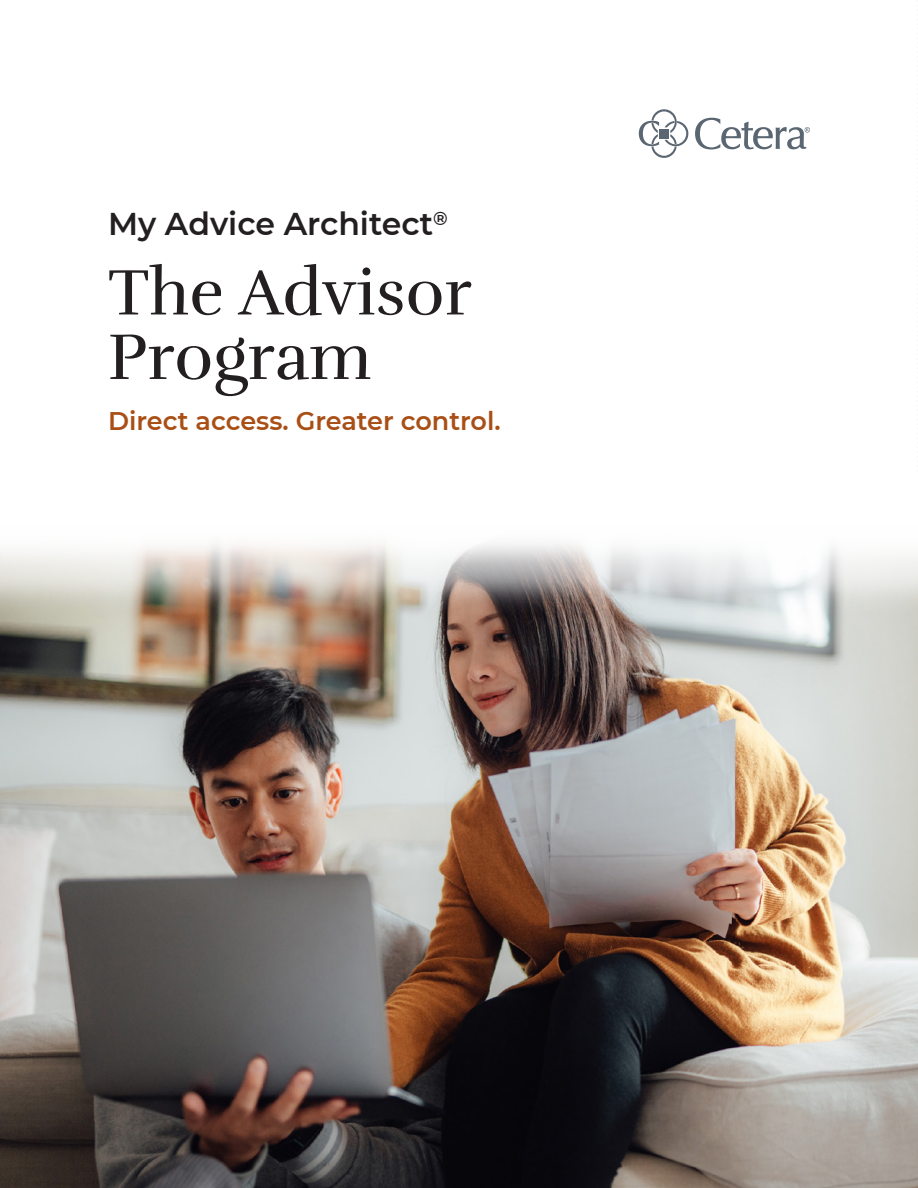
<style>
.page{position:relative;width:918px;height:1188px;background:#fff}
.page>*{position:absolute;margin:0;border:0;box-sizing:border-box;transform-origin:0 0}
.t1{font:66px/64.5px "Rufina";color:#231f20}
.t2{font:600 31.5px "Montserrat";color:#231f20}
.t3{font:600 25.5px "Montserrat";color:#a94f16}
</style>
<div class="page">
<img style="left:0;top:671px;width:918px;height:517px">
<svg style="left:639px;top:109px;width:49px;height:49px"></svg>
<svg style="left:695px;top:118px;width:115px;height:31px"></svg>
<img style="left:0;top:543px;width:918px;height:128px">
<p class="t2" style="left:108px;top:202px;width:341px">My Advice Architect<sup>®</sup></p>
<p class="t1" style="left:108px;top:261px;width:366px">The Advisor<br>Program</p>
<p class="t3" style="left:108px;top:403px;width:394px">Direct access. Greater control.</p>
</div>
